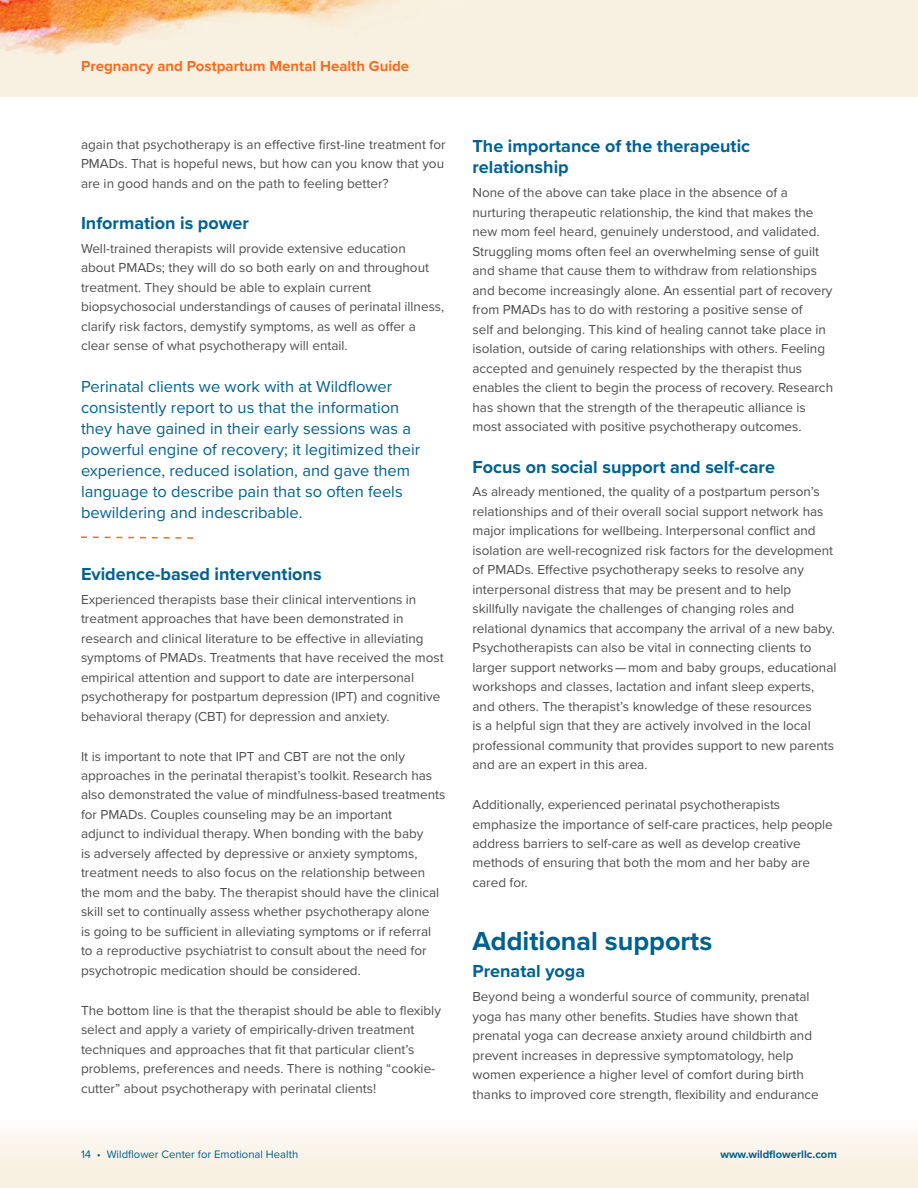
<style>
.page{position:relative;width:918px;height:1188px;background:#fff}
.page>*{position:absolute;margin:0;border:0;box-sizing:border-box;transform-origin:0 0}
.t1{font:700 27px "Proxima Nova";color:#006190}
.t2{font:700 18px/21px "Proxima Nova";color:#006190}
.t3{font:16.5px/21px "Proxima Nova";color:#006190}
.t4{font:700 15px "Proxima Nova";color:#f36c21}
.t5{font:13.5px/19.5px "Proxima Nova";color:#4d4d4f}
.t6{font:11.25px "Proxima Nova";color:#006190}
.t7{font:700 11.25px "Proxima Nova";color:#006190}
</style>
<div class="page">
<div style="left:0;top:0;width:918px;height:97px;background:#f8f0e1"></div>
<img style="left:0;top:0;width:392px;height:55px">
<div style="left:0;top:1119px;width:918px;height:69px;background:linear-gradient(to bottom,#fefcf9,#f5eddb)"></div>
<svg style="left:81px;top:536px;width:113px;height:3px"></svg>
<p class="t4" style="left:81px;top:55px;width:330px">Pregnancy and Postpartum Mental Health Guide</p>
<p class="t5" style="left:81px;top:134px;width:366px;text-align:justify">again that psychotherapy is an effective first-line treatment for PMADs. That is hopeful news, but how can you know that you are in good hands and on the path to feeling better?</p>
<h2 class="t2" style="left:81px;top:212px;width:170px">Information is power</h2>
<p class="t5" style="left:81px;top:238px;width:365px">Well-trained therapists will provide extensive education<br>about PMADs; they will do so both early on and throughout treatment. They should be able to explain current biopsychosocial understandings of causes of perinatal illness, clarify risk factors, demystify symptoms, as well as offer a clear sense of what psychotherapy will entail.</p>
<p class="t3" style="left:81px;top:375px;width:341px">Perinatal clients we work with at Wildflower consistently report to us that the information they have gained in their early sessions was a powerful engine of recovery; it legitimized their experience, reduced isolation, and gave them language to describe pain that so often feels bewildering and indescribable.</p>
<h2 class="t2" style="left:81px;top:563px;width:242px">Evidence-based interventions</h2>
<p class="t5" style="left:81px;top:589px;width:364px">Experienced therapists base their clinical interventions in treatment approaches that have been demonstrated in research and clinical literature to be effective in alleviating symptoms of PMADs. Treatments that have received the most empirical attention and support to date are interpersonal psychotherapy for postpartum depression (IPT) and cognitive behavioral therapy (CBT) for depression and anxiety.</p>
<p class="t5" style="left:81px;top:746px;width:366px">It is important to note that IPT and CBT are not the only approaches in the perinatal therapist’s toolkit. Research has also demonstrated the value of mindfulness-based treatments for PMADs. Couples counseling may be an important<br>adjunct to individual therapy. When bonding with the baby<br>is adversely affected by depressive or anxiety symptoms, treatment needs to also focus on the relationship between the mom and the baby. The therapist should have the clinical skill set to continually assess whether psychotherapy alone<br>is going to be sufficient in alleviating symptoms or if referral to a reproductive psychiatrist to consult about the need for psychotropic medication should be considered.</p>
<p class="t5" style="left:81px;top:1000px;width:361px">The bottom line is that the therapist should be able to flexibly select and apply a variety of empirically-driven treatment techniques and approaches that fit that particular client’s problems, preferences and needs. There is nothing “cookie&shy;cutter” about psychotherapy with perinatal clients!</p>
<h2 class="t2" style="left:472px;top:136px;width:279px">The importance of the therapeutic relationship</h2>
<p class="t5" style="left:472px;top:182px;width:362px">None of the above can take place in the absence of a nurturing therapeutic relationship, the kind that makes the new mom feel heard, genuinely understood, and validated.<br>Struggling moms often feel an overwhelming sense of guilt and shame that cause them to withdraw from relationships and become increasingly alone. An essential part of recovery from PMADs has to do with restoring a positive sense of<br>self and belonging. This kind of healing cannot take place in isolation, outside of caring relationships with others. Feeling accepted and genuinely respected by the therapist thus enables the client to begin the process of recovery. Research has shown that the strength of the therapeutic alliance is most associated with positive psychotherapy outcomes.</p>
<h2 class="t2" style="left:472px;top:456px;width:304px">Focus on social support and self-care</h2>
<p class="t5" style="left:472px;top:482px;width:366px">As already mentioned, the quality of a postpartum person’s relationships and of their overall social support network has major implications for wellbeing. Interpersonal conflict and isolation are well-recognized risk factors for the development of PMADs. Effective psychotherapy seeks to resolve any interpersonal distress that may be present and to help skillfully navigate the challenges of changing roles and relational dynamics that accompany the arrival of a new baby.<br>Psychotherapists can also be vital in connecting clients to larger support networks — mom and baby groups, educational workshops and classes, lactation and infant sleep experts, and others. The therapist’s knowledge of these resources<br>is a helpful sign that they are actively involved in the local professional community that provides support to new parents and are an expert in this area.</p>
<p class="t5" style="left:472px;top:794px;width:362px">Additionally, experienced perinatal psychotherapists emphasize the importance of self-care practices, help people address barriers to self-care as well as develop creative methods of ensuring that both the mom and her baby are cared for.</p>
<h1 class="t1" style="left:472px;top:921px;width:241px">Additional supports</h1>
<h2 class="t2" style="left:472px;top:961px;width:114px">Prenatal yoga</h2>
<p class="t5" style="left:472px;top:986px;width:348px">Beyond being a wonderful source of community, prenatal yoga has many other benefits. Studies have shown that prenatal yoga can decrease anxiety around childbirth and prevent increases in depressive symptomatology, help women experience a higher level of comfort during birth thanks to improved core strength, flexibility and endurance</p>
<p class="t6" style="left:81px;top:1146px;width:219px">14 • Wildflower Center for Emotional Health</p>
<p class="t7" style="left:720px;top:1146px;width:118px">www.wildflowerllc.com</p>
</div>
